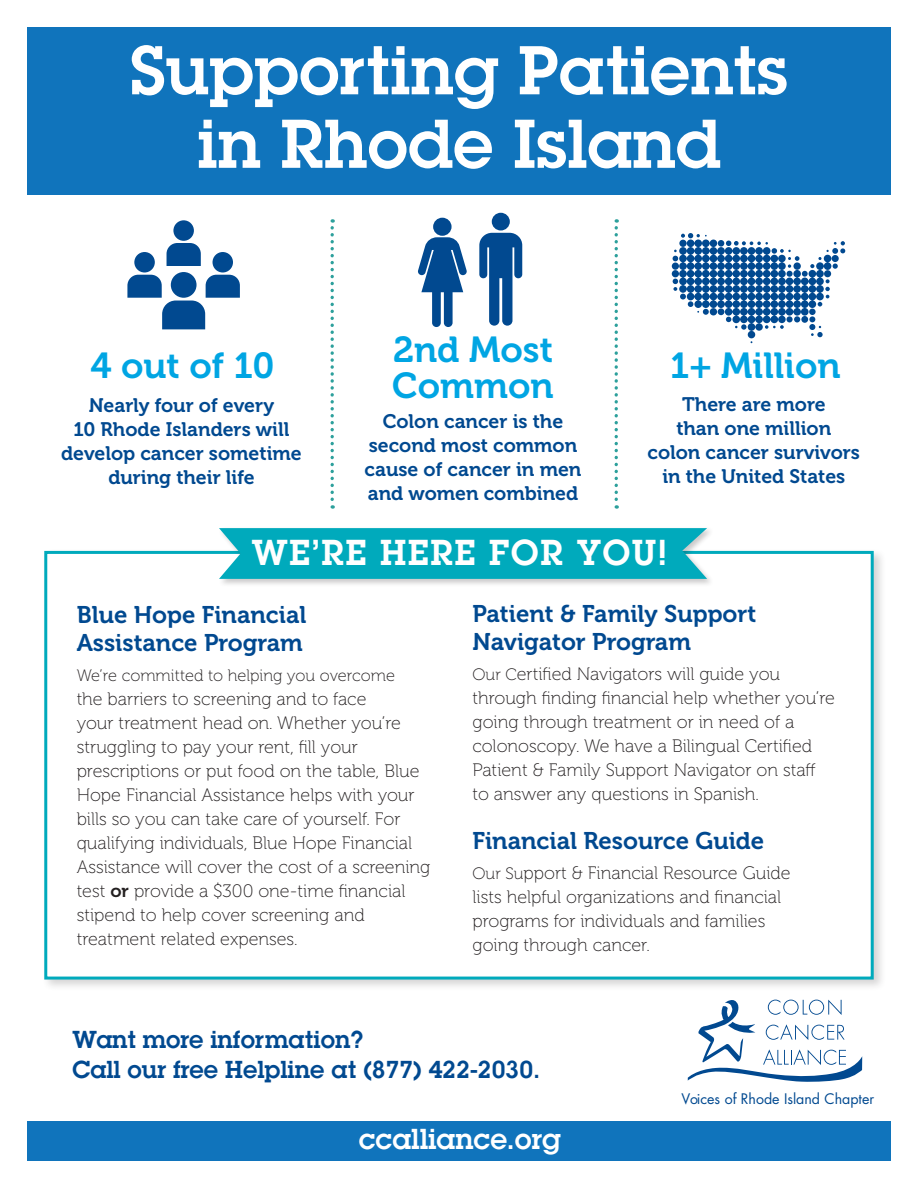
<style>
.page{position:relative;width:918px;height:1188px;background:#fff}
.page>*{position:absolute;margin:0;border:0;box-sizing:border-box;transform-origin:0 0}
.t1{font:600 72px "Lubalin Graph";color:#fff}
.t2{font:600 37.5px "Lubalin Graph";letter-spacing:.05em;color:#fff}
.t3{font:36px/36px "Museo 700";color:#00a5e3}
.t4{font:600 30px "Lubalin Graph";color:#fff}
.t5{font:600 25.5px "Lubalin Graph";color:#014990}
.t6{font:24px "Museo 700";color:#014990}
.t7{font:19.5px/24px "Museo 700";color:#014990;text-align:center}
.t8{font:18px/24px "Museo 100";color:#231f20}
.t9{font:16.5px "Museo 100";color:#231f20}
.t10{font:14.25px "Futura";color:#014990}
.s1{font-family:"Museo 700"}
.s2{font-size:16.5px}
</style>
<div class="page">
<div style="left:41px;top:548px;width:845px;height:444px;background:#231f20;opacity:.19"></div>
<div style="left:44px;top:551px;width:830px;height:429px;background:#fff;border:3px solid #00aabc"></div>
<div style="left:218px;top:526px;width:497px;height:61px;background:#231f20;opacity:.24"></div>
<svg style="left:219px;top:528px;width:488px;height:51px;background:#0badbe"></svg>
<div style="left:27px;top:27px;width:864px;height:167px;background:#1074bc"></div>
<div style="left:27px;top:1121px;width:864px;height:40px;background:#1074bc"></div>
<svg style="left:330px;top:219px;width:4px;height:290px"></svg>
<svg style="left:615px;top:219px;width:3px;height:290px"></svg>
<svg style="left:688px;top:1000px;width:174px;height:82px"></svg>
<div style="left:433px;top:218px;width:19px;height:18px;background:#014990;border-radius:50%"></div>
<div style="left:492px;top:213px;width:18px;height:17px;background:#014990;border-radius:50%"></div>
<svg style="left:418px;top:237px;width:49px;height:90px"></svg>
<svg style="left:479px;top:233px;width:43px;height:93px"></svg>
<svg style="left:672px;top:233px;width:173px;height:110px"></svg>
<div style="left:134px;top:252px;width:21px;height:21px;background:#014990;border-radius:50%"></div>
<div style="left:213px;top:252px;width:20px;height:21px;background:#014990;border-radius:50%"></div>
<div style="left:173px;top:220px;width:21px;height:21px;background:#014990;border-radius:50%"></div>
<svg style="left:167px;top:243px;width:34px;height:23px"></svg>
<svg style="left:171px;top:272px;width:26px;height:26px"></svg>
<svg style="left:127px;top:275px;width:113px;height:54px"></svg>
<p class="t1" style="left:130px;top:26px;width:659px">Supporting Patients</p>
<p class="t1" style="left:197px;top:100px;width:525px">in Rhode Island</p>
<p class="t3" style="left:90px;top:348px;width:186px">4 out of 10</p>
<p class="t7" style="left:89px;top:394px;width:187px">Nearly four of every</p>
<p class="t7" style="left:61px;top:418px;width:242px">10 Rhode Islanders will develop cancer sometime during their life</p>
<p class="t3" style="left:392px;top:332px;width:163px">2nd Most<br>Common</p>
<p class="t7" style="left:383px;top:410px;width:182px">Colon cancer is the</p>
<p class="t7" style="left:365px;top:434px;width:218px;text-align:left">second most common cause of cancer in men</p>
<p class="t7" style="left:368px;top:482px;width:212px">and women combined</p>
<p class="t3" style="left:670px;top:348px;width:172px">1+ Million</p>
<p class="t7" style="left:682px;top:393px;width:145px">There are more</p>
<p class="t7" style="left:676px;top:417px;width:157px">than one million</p>
<p class="t7" style="left:648px;top:441px;width:214px">colon cancer survivors in the United States</p>
<p class="t2" style="left:252px;top:529px;width:416px">WE’RE HERE FOR YOU!</p>
<p class="t6" style="left:77px;top:601px;width:231px">Blue Hope Financial</p>
<p class="t6" style="left:77px;top:630px;width:228px">Assistance Program</p>
<p class="t9" style="left:77px;top:667px;width:320px">We’re committed to helping you overcome</p>
<p class="t8" style="left:77px;top:688px;width:355px">the barriers to screening and to face<br>your treatment head on. Whether you’re struggling to pay your rent, fill your prescriptions or put food on the table, Blue Hope Financial Assistance helps with your bills so you can take care of yourself. For qualifying individuals, Blue Hope Financial Assistance will cover the cost of a screening test <span class="s1">or</span> provide a $300 one-time financial stipend to help cover screening and treatment related expenses.</p>
<p class="t6" style="left:472px;top:600px;width:285px">Patient &amp; Family Support</p>
<p class="t6" style="left:472px;top:629px;width:220px">Navigator Program</p>
<p class="t8" style="left:472px;top:663px;width:364px"><span class="s2">Our C</span>ertified Navigators will guide you through finding financial help whether you’re going through treatment or in need of a colonoscopy. We have a Bilingual Certified Patient &amp; Family Support Navigator on staff</p>
<p class="t8" style="left:472px;top:783px;width:288px">to answer any questions in Spanish.</p>
<p class="t6" style="left:472px;top:827px;width:293px">Financial Resource Guide</p>
<p class="t8" style="left:472px;top:861px;width:320px"><span class="s2">Our Su</span>pport &amp; Financial Resource Guide</p>
<p class="t8" style="left:472px;top:885px;width:310px">lists helpful organizations and financial programs for individuals and families</p>
<p class="t8" style="left:472px;top:933px;width:179px">going through cancer.</p>
<p class="t5" style="left:72px;top:1024px;width:293px">Want more information?</p>
<p class="t5" style="left:72px;top:1054px;width:469px">Call our free Helpline at (877) 422-2030.</p>
<p class="t4" style="left:359px;top:1120px;width:204px">ccalliance.org</p>
<p class="t10" style="left:681px;top:1089px;width:194px">Voices of Rhode Island Chapter</p>
</div>
